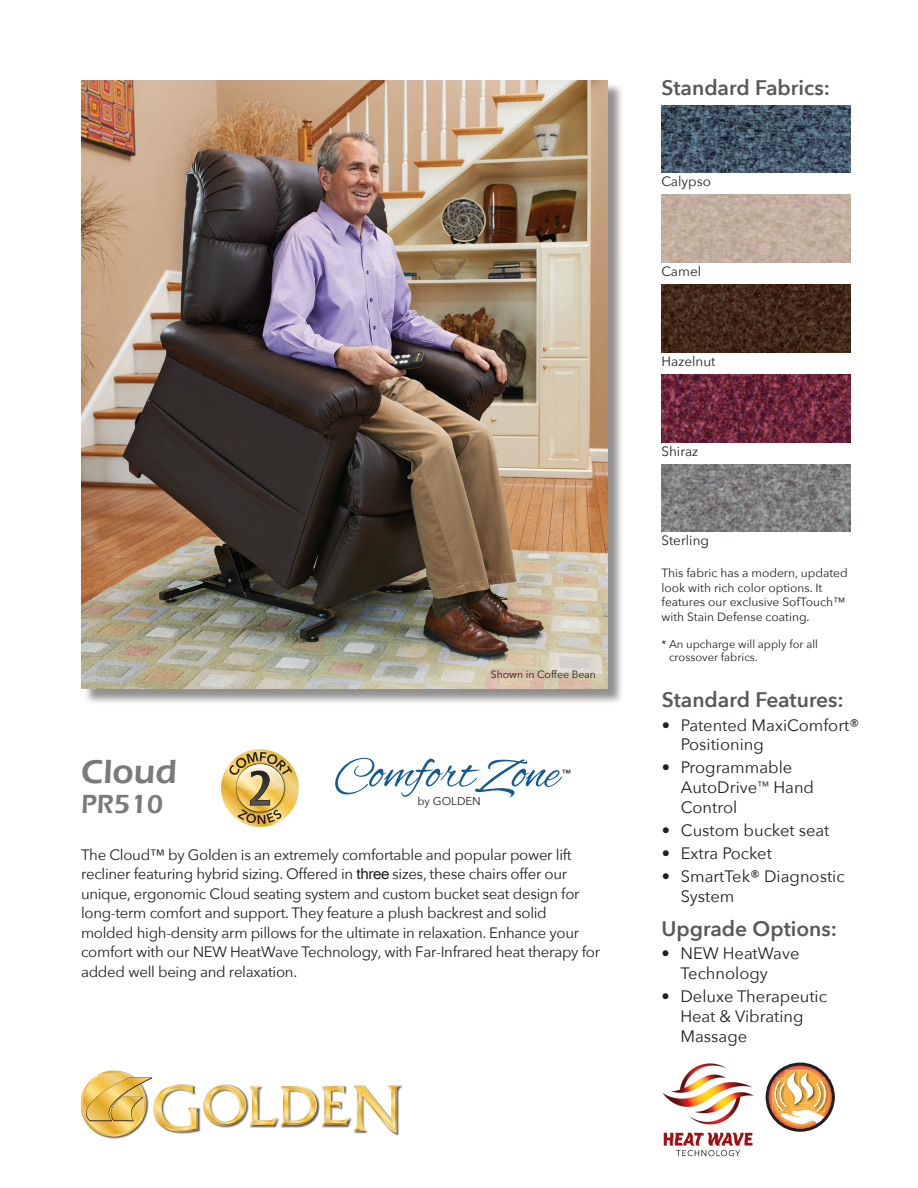
<style>
.page{position:relative;width:918px;height:1188px;background:#fff}
.page>*{position:absolute;margin:0;border:0;box-sizing:border-box;transform-origin:0 0}
.t1{font:600 34.5px "Eras ITC";color:#787a7d}
.t2{font:600 27px "Eras ITC";color:#787a7d}
.t3{font:600 21px "Avenir Next";color:#57585a}
.t4{font:16.5px/19.8px "Avenir Next";color:#231f20}
.t5{font:15px/19.5px "Avenir Next";letter-spacing:-.02em;color:#231f20}
.t6{font:13.5px "Avenir Next";color:#231f20}
.t7{font:12px/14.4px "Avenir Next";color:#231f20}
.t8{font:11.25px/13.5px "Avenir Next";color:#231f20}
.t9{font:10.5px "Avenir Next";color:#231f20}
.s1{font-family:"Microsoft Sans Serif"}
</style>
<div class="page">
<div style="left:83px;top:83px;width:541px;height:622px;background:#231f20;opacity:.5"></div>
<img style="left:81px;top:80px;width:527px;height:608px">
<svg style="left:335px;top:758px;width:235px;height:39px"></svg>
<img style="left:104px;top:1070px;width:21px;height:69px">
<svg style="left:81px;top:1071px;width:319px;height:66px"></svg>
<svg style="left:766px;top:1063px;width:69px;height:69px"></svg>
<img style="left:662px;top:1063px;width:92px;height:94px">
<svg style="left:221px;top:749px;width:78px;height:78px"></svg>
<svg style="left:229px;top:752px;width:63px;height:72px;background:#cbb06d"></svg>
<img style="left:662px;top:105px;width:188px;height:67px">
<img style="left:662px;top:195px;width:188px;height:67px">
<img style="left:662px;top:285px;width:188px;height:67px">
<img style="left:662px;top:375px;width:188px;height:67px">
<img style="left:662px;top:464px;width:188px;height:68px">
<p class="t9" style="left:491px;top:666px;width:107px">Shown in Coffee Bean</p>
<p class="t1" style="left:81px;top:752px;width:97px">Cloud</p>
<p class="t2" style="left:81px;top:788px;width:84px">PR510</p>
<p class="t5" style="left:81px;top:844px;width:521px">The Cloud™ by Golden is an extremely comfortable and popular power lift recliner featuring hybrid sizing. Offered in <span class="s1">three</span> sizes, these chairs offer our unique, ergonomic Cloud seating system and custom bucket seat design for long-term comfort and support. They feature a plush backrest and solid molded high-density arm pillows for the ultimate in relaxation. Enhance your comfort with our NEW HeatWave Technology, with Far-Infrared heat therapy for added well being and relaxation.</p>
<p class="t8" style="left:417px;top:794px;width:65px">by GOLDEN</p>
<p class="t3" style="left:662px;top:69px;width:170px">Standard Fabrics:</p>
<p class="t6" style="left:662px;top:170px;width:51px">Calypso</p>
<p class="t6" style="left:662px;top:260px;width:41px">Camel</p>
<p class="t6" style="left:662px;top:350px;width:55px">Hazelnut</p>
<p class="t6" style="left:662px;top:439px;width:38px">Shiraz</p>
<p class="t6" style="left:662px;top:529px;width:49px">Sterling</p>
<p class="t7" style="left:662px;top:566px;width:188px">This fabric has a modern, updated look with rich color options. It features our exclusive SofTouch™ with Stain Defense coating.</p>
<p class="t8" style="left:669px;top:637px;width:151px;text-indent:-8px">* An upcharge will apply for all crossover fabrics.</p>
<p class="t3" style="left:662px;top:682px;width:184px">Standard Features:</p>
<p class="t4" style="left:681px;top:714px;width:180px;text-indent:-19px">• Patented MaxiComfort®<br>Positioning</p>
<p class="t4" style="left:681px;top:757px;width:135px;text-indent:-19px">• Programmable<br>AutoDrive<sup>™</sup> Hand<br>Control</p>
<p class="t4" style="left:662px;top:820px;width:169px">• Custom bucket seat</p>
<p class="t4" style="left:662px;top:843px;width:112px">• Extra Pocket</p>
<p class="t4" style="left:681px;top:866px;width:165px;text-indent:-19px">• SmartTek® Diagnostic<br>System</p>
<p class="t3" style="left:662px;top:911px;width:177px">Upgrade Options:</p>
<p class="t4" style="left:680px;top:943px;width:121px;text-indent:-19px">• NEW HeatWave<br>Technology</p>
<p class="t4" style="left:680px;top:986px;width:148px;text-indent:-19px">• Deluxe Therapeutic<br>Heat &amp; Vibrating<br>Massage</p>
</div>
